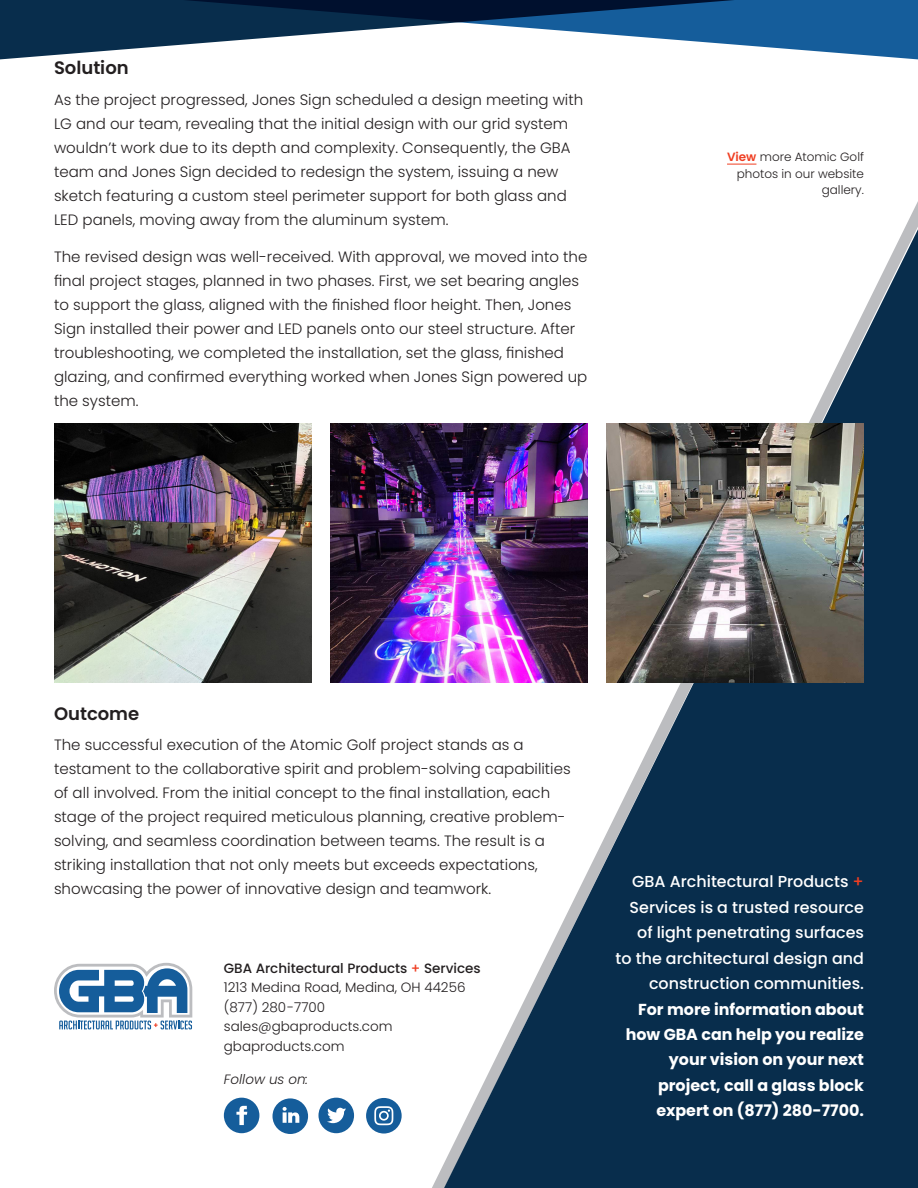
<style>
.page{position:relative;width:918px;height:1188px;background:#fff}
.page>*{position:absolute;margin:0;border:0;box-sizing:border-box;transform-origin:0 0}
.t1{font:600 18px "Poppins";color:#231f20}
.t2{font:500 15.9px/25.5px "Poppins";color:#fff;text-align:right}
.t3{font:300 15px/24px "Poppins";color:#231f20}
.t4{font:500 13.5px/19.5px "Poppins";color:#231f20}
.t5{font:300 13.5px "Poppins";color:#231f20}
.t6{font:italic 300 13.5px "Poppins";color:#231f20}
.t7{font:300 12px/16.5px "Poppins";color:#231f20;text-align:right}
.s1{font-weight:600;color:#ef3e22}
.s2{color:#ef3e22}
.s3{font-weight:300}
.s4{font-weight:700}
</style>
<div class="page">
<svg style="left:444px;top:229px;width:474px;height:959px;fill:#082d4c"></svg>
<svg style="left:54px;top:963px;width:138px;height:66px"></svg>
<svg style="left:318px;top:1098px;width:36px;height:35px"></svg>
<svg style="left:224px;top:1098px;width:35px;height:35px"></svg>
<svg style="left:273px;top:1098px;width:35px;height:36px"></svg>
<svg style="left:366px;top:1098px;width:36px;height:36px"></svg>
<img style="left:54px;top:423px;width:258px;height:259px">
<img style="left:330px;top:423px;width:258px;height:259px">
<img style="left:606px;top:423px;width:258px;height:259px">
<svg style="left:16px;top:0;width:902px;height:59px"></svg>
<svg style="left:727px;top:164px;width:29px;height:1px"></svg>
<p class="t1" style="left:54px;top:57px;width:76px">Solution</p>
<p class="t3" style="left:54px;top:87px;width:531px">As the project progressed, Jones Sign scheduled a design meeting with LG and our team, revealing that the initial design with our grid system wouldn’t work due to its depth and complexity. Consequently, the GBA team and Jones Sign decided to redesign the system, issuing a new sketch featuring a custom steel perimeter support for both glass and LED panels, moving away from the aluminum system.</p>
<p class="t3" style="left:54px;top:245px;width:535px">The revised design was well-received. With approval, we moved into the final project stages, planned in two phases. First, we set bearing angles to support the glass, aligned with the finished floor height. Then, Jones Sign installed their power and LED panels onto our steel structure. After troubleshooting, we completed the installation, set the glass, finished glazing, and confirmed everything worked when Jones Sign powered up the system.</p>
<p class="t7" style="left:727px;top:149px;width:138px"><span class="s1">View</span> more Atomic Golf photos in our website gallery.</p>
<p class="t1" style="left:54px;top:703px;width:87px">Outcome</p>
<p class="t3" style="left:54px;top:733px;width:518px">The successful execution of the Atomic Golf project stands as a testament to the collaborative spirit and problem-solving capabilities of all involved. From the initial concept to the final installation, each stage of the project required meticulous planning, creative problem&shy;solving, and seamless coordination between teams. The result is a striking installation that not only meets but exceeds expectations, showcasing the power of innovative design and teamwork.</p>
<p class="t4" style="left:224px;top:958px;width:258px">GBA Architectural Products <span class="s2">+</span> Services<br><span class="s3">1213 Medina Road, Medina, OH 44256</span></p>
<p class="t5" style="left:224px;top:999px;width:103px">(877) 280-7700</p>
<p class="t5" style="left:224px;top:1019px;width:170px">sales@gbaproducts.com</p>
<p class="t5" style="left:224px;top:1038px;width:122px">gbaproducts.com</p>
<p class="t6" style="left:224px;top:1072px;width:86px">Follow us on:</p>
<p class="t2" style="left:616px;top:869px;width:250px">GBA Architectural Products <span class="s2">+<br></span>Services is a trusted resource of light penetrating surfaces<br>to the architectural design and construction communities.<br><span class="s4">For more information about how GBA can help you realize your vision on your next project, call a glass block expert on (877) 280-7700.</span></p>
</div>
